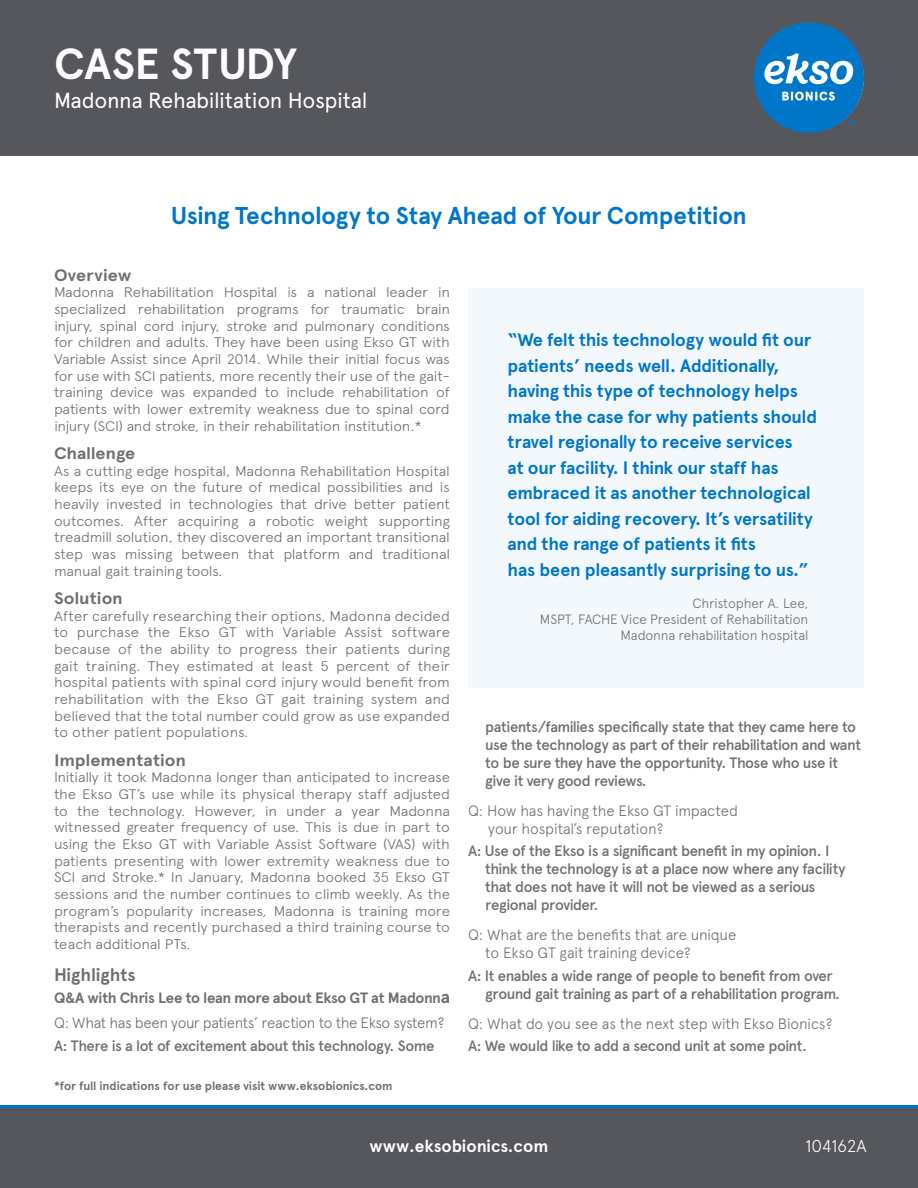
<style>
.page{position:relative;width:918px;height:1188px;background:#fff}
.page>*{position:absolute;margin:0;border:0;box-sizing:border-box;transform-origin:0 0}
.t1{font:700 43.5px "Apercu Pro";color:#fff}
.t2{font:700 24.3px "Apercu Pro";letter-spacing:-.015em;color:#0076c8}
.t3{font:21.9px "Apercu Pro";letter-spacing:-.02em;color:#fff}
.t4{font:700 18px/25.5px "Apercu Pro";letter-spacing:-.015em;color:#0076c8}
.t5{font:700 18px "Apercu Pro";color:#6f6e71}
.t6{font:700 17.25px "Apercu Pro";color:#fff}
.t7{font:300 17.25px "Apercu Pro";letter-spacing:-.01em;color:#fff}
.t8{font:700 16.65px "Apercu Pro";letter-spacing:-.005em;color:#6f6e71;scale:1.08 1}
.t9{font:500 15px/18px "Apercu Pro";letter-spacing:-.04em;color:#6f6e71}
.t10{font:300 15px "Apercu Pro";letter-spacing:-.015em;color:#6f6e71}
.t11{font:700 15px "Apercu Pro";letter-spacing:-.025em;color:#6f6e71}
.t12{font:300 13.95px/16.6px "Apercu Pro";letter-spacing:-.015em;color:#6f6e71;text-align:justify;scale:1.08 1}
.t13{font:300 13.5px "Apercu Pro";letter-spacing:-.015em;color:#6f6e71}
.t14{font:700 12px "Apercu Pro";color:#6f6e71}
.s1{font-size:18px}
</style>
<div class="page">
<div style="left:0;top:1105px;width:918px;height:83px;background:linear-gradient(to right,#0076c8,#0076c8)"></div>
<div style="left:0;top:0;width:918px;height:156px;background:#56575c"></div>
<div style="left:0;top:1109px;width:918px;height:79px;background:#56575c"></div>
<svg style="left:754px;top:23px;width:110px;height:110px"></svg>
<div style="left:468px;top:288px;width:396px;height:400px;background:#f3f8fc"></div>
<p class="t1" style="left:54px;top:31px;width:245px">CASE STUDY</p>
<p class="t3" style="left:54px;top:84px;width:315px">Madonna Rehabilitation Hospital</p>
<p class="t2" style="left:171px;top:197px;width:577px">Using Technology to Stay Ahead of Your Competition</p>
<p class="t8" style="left:54px;top:262px;width:73px">Overview</p>
<p class="t12" style="left:54px;top:283px;width:368px">Madonna Rehabilitation Hospital is a national leader in specialized rehabilitation programs for traumatic brain injury, spinal cord injury, stroke and pulmonary conditions for children and adults. They have been using Ekso GT with Variable Assist since April 2014. While their initial focus was for use with SCI patients, more recently their use of the gait&shy;training device was expanded to include rehabilitation of patients with lower extremity weakness due to spinal cord injury (SCI) and stroke, in their rehabilitation institution.*</p>
<p class="t8" style="left:54px;top:441px;width:77px">Challenge</p>
<p class="t12" style="left:54px;top:461px;width:368px">As a cutting edge hospital, Madonna Rehabilitation Hospital keeps its eye on the future of medical possibilities and is heavily invested in technologies that drive better patient outcomes. After acquiring a robotic weight supporting treadmill solution, they discovered an important transitional step was missing between that platform and traditional manual gait training tools.</p>
<p class="t8" style="left:54px;top:586px;width:65px">Solution</p>
<p class="t12" style="left:54px;top:606px;width:368px">After carefully researching their options, Madonna decided to purchase the Ekso GT with Variable Assist software because of the ability to progress their patients during gait training. They estimated at least 5 percent of their hospital patients with spinal cord injury would benefit from rehabilitation with the Ekso GT gait training system and believed that the total number could grow as use expanded to other patient populations.</p>
<p class="t8" style="left:54px;top:747px;width:124px">Implementation</p>
<p class="t12" style="left:54px;top:768px;width:368px">Initially it took Madonna longer than anticipated to increase the Ekso GT’s use while its physical therapy staff adjusted to the technology. However, in under a year Madonna witnessed greater frequency of use. This is due in part to using the Ekso GT with Variable Assist Software (VAS) with patients presenting with lower extremity weakness due to SCI and Stroke.* In January, Madonna booked 35 Ekso GT sessions and the number continues to climb weekly. As the program’s popularity increases, Madonna is training more therapists and recently purchased a third training course to teach additional PTs.</p>
<p class="t5" style="left:54px;top:961px;width:83px">Highlights</p>
<p class="t11" style="left:54px;top:986px;width:398px">Q&amp;A with Chris Lee to lean more about Ekso GT at Madonn<span class="s1">a</span></p>
<p class="t10" style="left:54px;top:1012px;width:392px">Q: What has been your patients’ reaction to the Ekso system?</p>
<p class="t9" style="left:54px;top:1035px;width:382px">A: There is a lot of excitement about this technology. Some</p>
<p class="t14" style="left:54px;top:1077px;width:340px">*for full indications for use please visit www.eksobionics.com</p>
<p class="t4" style="left:508px;top:326px;width:311px">“We felt this technology would fit our patients’ needs well. Additionally, having this type of technology helps make the case for why patients should travel regionally to receive services<br>at our facility. I think our staff has embraced it as another technological tool for aiding recovery. It’s versatility and the range of patients it fits</p>
<p class="t4" style="left:508px;top:556px;width:303px">has been pleasantly surprising to us.”</p>
<p class="t13" style="left:693px;top:593px;width:117px">Christopher A. Lee,</p>
<p class="t13" style="left:540px;top:609px;width:270px">MSPT, FACHE Vice President of Rehabilitation</p>
<p class="t13" style="left:621px;top:625px;width:189px">Madonna rehabilitation hospital</p>
<p class="t9" style="left:485px;top:716px;width:377px">patients/families specifically state that they came here to use the technology as part of their rehabilitation and want to be sure they have the opportunity. Those who use it give it very good reviews.</p>
<p class="t10" style="left:468px;top:799px;width:272px">Q: How has having the Ekso GT impacted</p>
<p class="t10" style="left:488px;top:817px;width:176px">your hospital’s reputation?</p>
<p class="t9" style="left:468px;top:841px;width:363px">A: Use of the Ekso is a significant benefit in my opinion. I</p>
<p class="t9" style="left:485px;top:859px;width:362px">think the technology is at a place now where any facility that does not have it will not be viewed as a serious regional provider.</p>
<p class="t10" style="left:468px;top:924px;width:270px">Q: What are the benefits that are unique</p>
<p class="t10" style="left:485px;top:942px;width:207px">to Ekso GT gait training device?</p>
<p class="t9" style="left:468px;top:965px;width:366px">A: It enables a wide range of people to benefit from over</p>
<p class="t9" style="left:485px;top:983px;width:356px">ground gait training as part of a rehabilitation program.</p>
<p class="t10" style="left:468px;top:1012px;width:366px">Q: What do you see as the next step with Ekso Bionics?</p>
<p class="t9" style="left:468px;top:1036px;width:340px">A: We would like to add a second unit at some point.</p>
<p class="t6" style="left:370px;top:1133px;width:180px">www.eksobionics.com</p>
<p class="t7" style="left:806px;top:1133px;width:63px">104162A</p>
</div>
